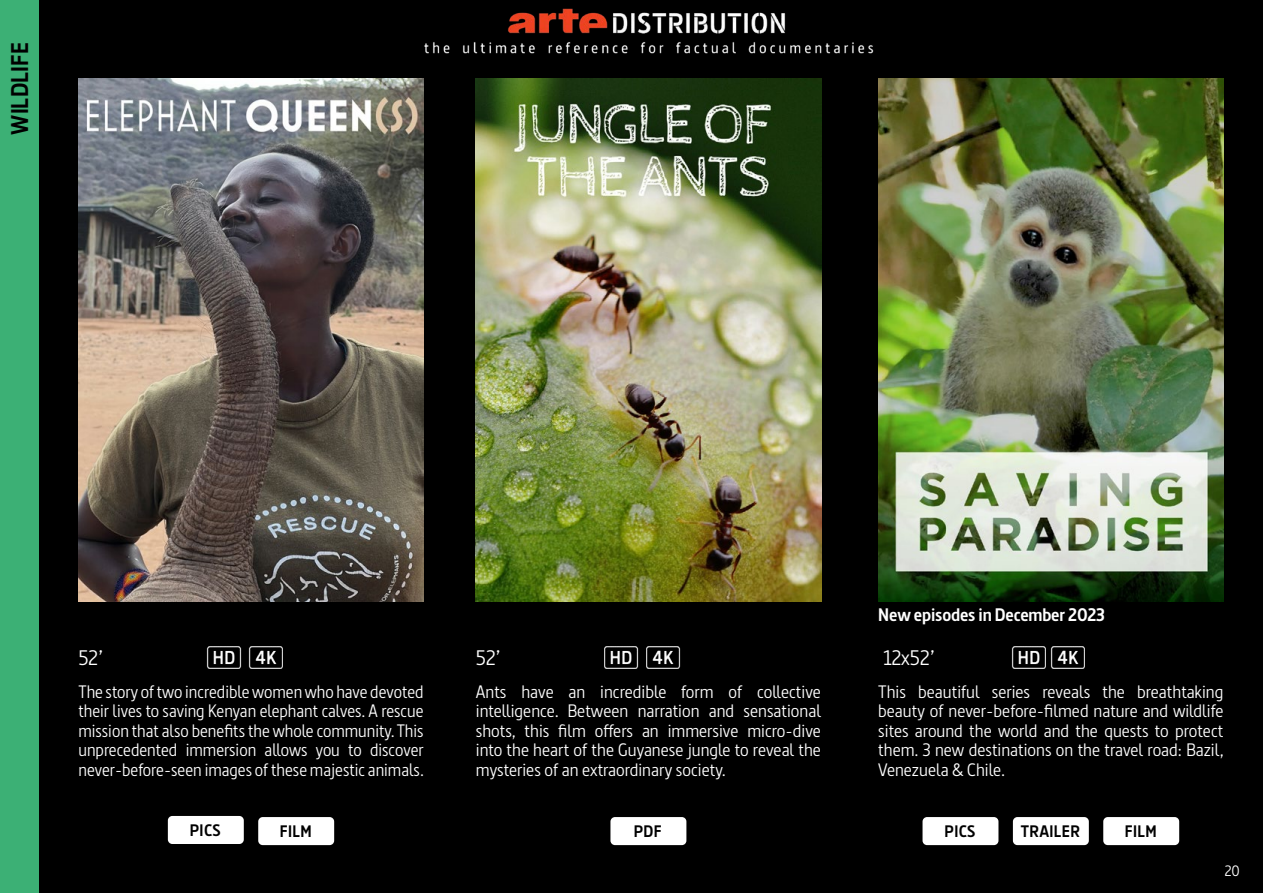
<style>
.page{position:relative;width:1263px;height:893px;background:#000}
.page>*{position:absolute;margin:0;border:0;box-sizing:border-box;transform-origin:0 0}
.t1{font:700 24px "Barna";color:#000}
.t2{font:21px "Barna";color:#fff}
.t3{font:18px/19.5px "Barna";color:#fff;text-align:justify}
.t4{font:700 18px "Barna";letter-spacing:-.01em;color:#fff}
.t5{font:700 16.5px "Barna";letter-spacing:.02em;color:#000}
.t6{font:15px "Barna";color:#fff}
</style>
<div class="page">
<img style="left:369px;top:8px;width:559px;height:96px">
<div style="left:0;top:0;width:38px;height:893px;background:#3cb075"></div>
<img style="left:78px;top:79px;width:346px;height:523px">
<img style="left:207px;top:647px;width:34px;height:21px">
<img style="left:249px;top:647px;width:34px;height:21px">
<div style="left:168px;top:816px;width:76px;height:28px;background:#fff;border-radius:4px"></div>
<div style="left:258px;top:817px;width:76px;height:28px;background:#fff;border-radius:4px"></div>
<img style="left:476px;top:79px;width:345px;height:523px">
<img style="left:604px;top:647px;width:34px;height:21px">
<img style="left:646px;top:647px;width:34px;height:21px">
<img style="left:878px;top:79px;width:345px;height:523px">
<img style="left:1012px;top:647px;width:34px;height:21px">
<img style="left:1051px;top:647px;width:34px;height:21px">
<div style="left:610px;top:817px;width:76px;height:28px;background:#fff;border-radius:4px"></div>
<div style="left:1013px;top:817px;width:76px;height:28px;background:#fff;border-radius:4px"></div>
<div style="left:922px;top:817px;width:76px;height:28px;background:#fff;border-radius:4px"></div>
<div style="left:1103px;top:817px;width:76px;height:28px;background:#fff;border-radius:4px"></div>
<h1 class="t1" style="left:5px;top:134px;width:94px;rotate:-90deg">WILDLIFE</h1>
<p class="t4" style="left:878px;top:604px;width:228px">New episodes in December 2023</p>
<p class="t2" style="left:78px;top:645px;width:26px">52’</p>
<p class="t2" style="left:476px;top:645px;width:26px">52’</p>
<p class="t2" style="left:883px;top:645px;width:53px">12x52’</p>
<p class="t3" style="left:78px;top:682px;width:347px">The story of two incredible women who have devoted their lives to saving Kenyan elephant calves. A rescue mission that also benefits the whole community. This unprecedented immersion allows you to discover never-before-seen images of these majestic animals.</p>
<p class="t3" style="left:476px;top:682px;width:347px">Ants have an incredible form of collective intelligence. Between narration and sensational shots, this film offers an immersive micro-dive into the heart of the Guyanese jungle to reveal the mysteries of an extraordinary society.</p>
<p class="t3" style="left:878px;top:682px;width:347px">This beautiful series reveals the breathtaking beauty of never-before-filmed nature and wildlife sites around the world and the quests to protect them. 3 new destinations on the travel road: Bazil, Venezuela &amp; Chile.</p>
<p class="t5" style="left:190px;top:820px;width:33px">PICS</p>
<p class="t5" style="left:280px;top:821px;width:33px">FILM</p>
<p class="t5" style="left:634px;top:821px;width:30px">PDF</p>
<p class="t5" style="left:944px;top:821px;width:33px">PICS</p>
<p class="t5" style="left:1021px;top:821px;width:61px">TRAILER</p>
<p class="t5" style="left:1125px;top:821px;width:33px">FILM</p>
<p class="t6" style="left:1225px;top:862px;width:17px">20</p>
</div>
